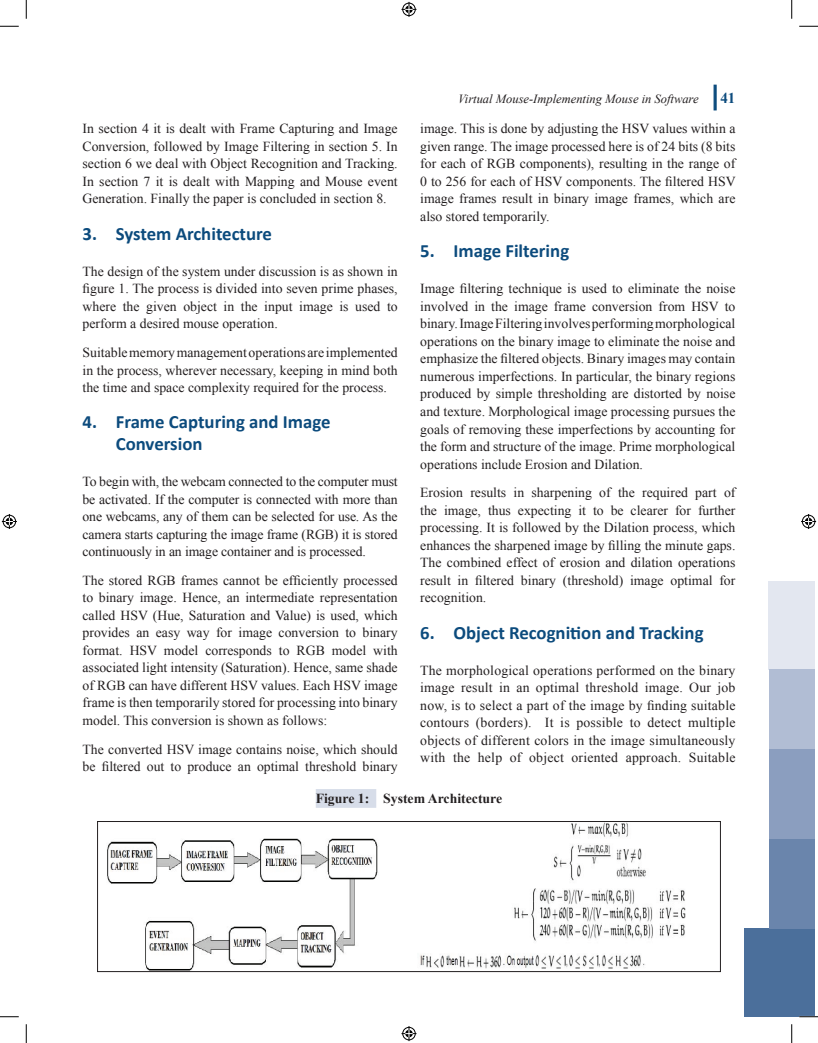
<style>
.page{position:relative;width:818px;height:1043px;background:#fff}
.page>*{position:absolute;margin:0;border:0;box-sizing:border-box;transform-origin:0 0}
.t1{font:700 18.75px/21.2px "Calibri";color:#0c4b7d}
.t2{font:700 15px "Times New Roman";color:#0c4b7d}
.t3{font:13.75px/17.5px "Times New Roman";color:#231f20;text-align:justify}
.t4{font:700 13.75px "Times New Roman";color:#231f20}
.t5{font:italic 12.5px "Times New Roman";color:#231f20}
</style>
<div class="page">
<div style="left:713px;top:85px;width:3px;height:25px;background:#0c4b7d;border:1px solid #0c4b7d"></div>
<div style="left:744px;top:928px;width:70px;height:88px;background:#4b6f9b"></div>
<div style="left:768px;top:838px;width:46px;height:90px;background:#6a85ac"></div>
<div style="left:768px;top:748px;width:46px;height:91px;background:#8b9ebf"></div>
<div style="left:768px;top:581px;width:46px;height:88px;background:#e3e7f0"></div>
<div style="left:768px;top:669px;width:46px;height:79px;background:#b1bdd4"></div>
<div style="left:316px;top:789px;width:60px;height:18px;background:#d7dde9"></div>
<img style="left:107px;top:823px;width:579px;height:146px">
<div style="left:97px;top:821px;width:623px;height:150px;border:1px solid #231f20"></div>
<svg style="left:0;top:25px;width:19px;height:2px"></svg>
<svg style="left:799px;top:25px;width:19px;height:2px"></svg>
<svg style="left:0;top:1016px;width:19px;height:1px"></svg>
<svg style="left:799px;top:1015px;width:19px;height:2px"></svg>
<svg style="left:25px;top:0;width:2px;height:19px"></svg>
<svg style="left:25px;top:1024px;width:2px;height:18px"></svg>
<svg style="left:791px;top:0;width:1px;height:19px"></svg>
<svg style="left:791px;top:1024px;width:1px;height:18px"></svg>
<svg style="left:401px;top:2px;width:15px;height:15px"></svg>
<svg style="left:401px;top:1026px;width:15px;height:15px"></svg>
<svg style="left:2px;top:514px;width:15px;height:15px"></svg>
<svg style="left:801px;top:514px;width:15px;height:15px"></svg>
<p class="t5" style="left:458px;top:90px;width:242px">Virtual Mouse-Implementing Mouse in Software</p>
<p class="t2" style="left:720px;top:87px;width:16px">41</p>
<p class="t3" style="left:420px;top:120px;width:317px">image. This is done by adjusting the HSV values within a given range. The image processed here is of 24 bits (8 bits for each of RGB components), resulting in the range of 0 to 256 for each of HSV components. The filtered HSV image frames result in binary image frames, which are also stored temporarily.</p>
<h1 class="t1" style="left:420px;top:239px;width:150px">5. Image Filtering</h1>
<p class="t3" style="left:420px;top:280px;width:317px">Image filtering technique is used to eliminate the noise involved in the image frame conversion from HSV to binary. Image Filtering involves performing morphological operations on the binary image to eliminate the noise and emphasize the filtered objects. Binary images may contain numerous imperfections. In particular, the binary regions produced by simple thresholding are distorted by noise and texture. Morphological image processing pursues the goals of removing these imperfections by accounting for the form and structure of the image. Prime morphological operations include Erosion and Dilation.</p>
<p class="t3" style="left:420px;top:484px;width:317px">Erosion results in sharpening of the required part of the image, thus expecting it to be clearer for further processing. It is followed by the Dilation process, which enhances the sharpened image by filling the minute gaps.<br>The combined effect of erosion and dilation operations result in filtered binary (threshold) image optimal for recognition.</p>
<h1 class="t1" style="left:420px;top:621px;width:285px">6. Object Recognition and Tracking</h1>
<p class="t3" style="left:420px;top:661px;width:317px">The morphological operations performed on the binary image result in an optimal threshold image. Our job now, is to select a part of the image by finding suitable contours (borders). It is possible to detect multiple objects of different colors in the image simultaneously with the help of object oriented approach. Suitable</p>
<p class="t4" style="left:316px;top:789px;width:188px">Figure 1: System Architecture</p>
<p class="t3" style="left:82px;top:120px;width:317px">In section 4 it is dealt with Frame Capturing and Image Conversion, followed by Image Filtering in section 5. In section 6 we deal with Object Recognition and Tracking.<br>In section 7 it is dealt with Mapping and Mouse event Generation. Finally the paper is concluded in section 8.</p>
<h1 class="t1" style="left:82px;top:222px;width:191px">3. System Architecture</h1>
<p class="t3" style="left:82px;top:262px;width:317px">The design of the system under discussion is as shown in figure 1. The process is divided into seven prime phases, where the given object in the input image is used to perform a desired mouse operation.</p>
<p class="t3" style="left:82px;top:343px;width:317px">Suitable memory management operations are implemented in the process, wherever necessary, keeping in mind both the time and space complexity required for the process.</p>
<h1 class="t1" style="left:116px;top:411px;width:216px;text-indent:-33px">4. Frame Capturing and Image<br>Conversion</h1>
<p class="t3" style="left:82px;top:472px;width:317px">To begin with, the webcam connected to the computer must be activated. If the computer is connected with more than one webcams, any of them can be selected for use. As the camera starts capturing the image frame (RGB) it is stored continuously in an image container and is processed.</p>
<p class="t3" style="left:82px;top:571px;width:317px">The stored RGB frames cannot be efficiently processed to binary image. Hence, an intermediate representation called HSV (Hue, Saturation and Value) is used, which provides an easy way for image conversion to binary format. HSV model corresponds to RGB model with associated light intensity (Saturation). Hence, same shade of RGB can have different HSV values. Each HSV image frame is then temporarily stored for processing into binary model. This conversion is shown as follows:</p>
<p class="t3" style="left:82px;top:740px;width:317px">The converted HSV image contains noise, which should be filtered out to produce an optimal threshold binary</p>
</div>
